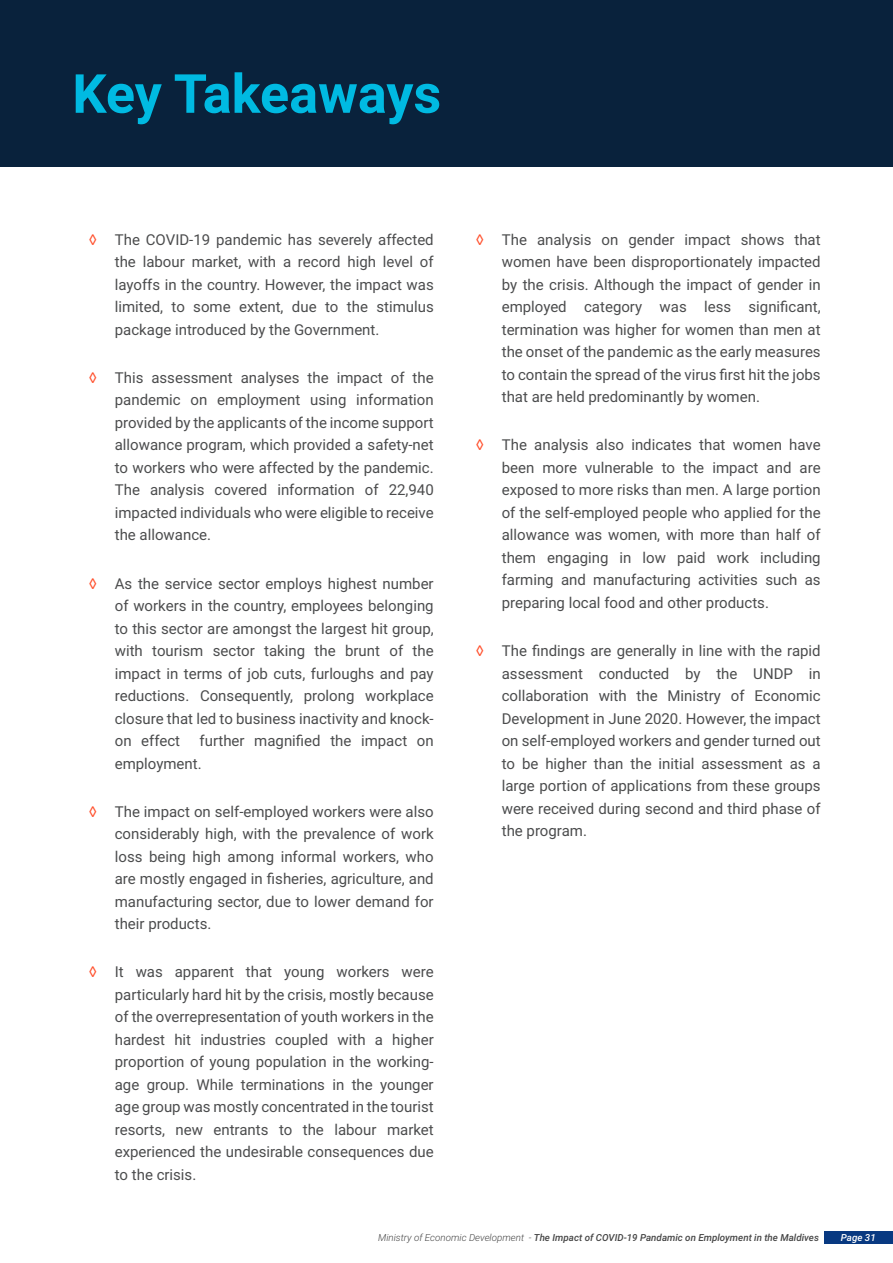
<style>
.page{position:relative;width:893px;height:1263px;background:#fff}
.page>*{position:absolute;margin:0;border:0;box-sizing:border-box;transform-origin:0 0}
.HEADING_2_WHT{font:700 54px "Roboto";letter-spacing:-.005em;color:#00bae2}
.t1{font:15px/22.5px "Roboto";color:#4b4c4d;text-align:justify}
.t2{font:italic 500 9.75px "Roboto";color:#454545}
.t3{font:italic 500 9.75px "Roboto";color:#fff}
.s1{color:#ff5330}
.s2{font-weight:300}
</style>
<div class="page">
<div style="left:0;top:0;width:893px;height:167px;background:#09223c"></div>
<div style="left:824px;top:1231px;width:69px;height:12px;background:#083981"></div>
<p class="HEADING_2_WHT" style="left:72px;top:56px;width:370px">Key Takeaways</p>
<p class="t1" style="left:115px;top:228px;width:320px;text-indent:-26px"><span class="s1">◊</span> The COVID-19 pandemic has severely affected the labour market, with a record high level of layoffs in the country. However, the impact was limited, to some extent, due to the stimulus package introduced by the Government.</p>
<p class="t1" style="left:115px;top:366px;width:320px;text-indent:-26px"><span class="s1">◊</span> This assessment analyses the impact of the pandemic on employment using information provided by the applicants of the income support allowance program, which provided a safety-net to workers who were affected by the pandemic.<br>The analysis covered information of 22,940 impacted individuals who were eligible to receive the allowance.</p>
<p class="t1" style="left:115px;top:571px;width:320px;text-indent:-26px"><span class="s1">◊</span> As the service sector employs highest number of workers in the country, employees belonging to this sector are amongst the largest hit group, with tourism sector taking the brunt of the impact in terms of job cuts, furloughs and pay reductions. Consequently, prolong workplace closure that led to business inactivity and knock&shy;on effect</p>
<p class="t1" style="left:115px;top:729px;width:320px;text-indent:85px">further magnified the impact on employment.</p>
<p class="t1" style="left:115px;top:799px;width:320px;text-indent:-26px"><span class="s1">◊</span> The impact on self-employed workers were also considerably high, with the prevalence of work loss being high among informal workers, who are mostly engaged in fisheries, agriculture, and manufacturing sector, due to lower demand for their products.</p>
<p class="t1" style="left:115px;top:960px;width:320px;text-indent:-26px"><span class="s1">◊</span> It was apparent that young workers were particularly hard hit by the crisis, mostly because of the overrepresentation of youth workers in the hardest hit industries coupled with a higher proportion of young population in the working&shy;age group. While terminations in the younger age group was mostly concentrated in the tourist resorts, new entrants to the labour market experienced the undesirable consequences due to the crisis.</p>
<p class="t1" style="left:502px;top:228px;width:320px;text-indent:-26px"><span class="s1">◊</span> The analysis on gender impact shows that women have been disproportionately impacted by the crisis. Although the impact of gender in employed category was less significant, termination was higher for women than men at the onset of the pandemic as the early measures to contain the spread of the virus first hit the jobs that are held predominantly by women.</p>
<p class="t1" style="left:502px;top:433px;width:320px;text-indent:-26px"><span class="s1">◊</span> The analysis also indicates that women have been more vulnerable to the impact and are exposed to more risks than men. A large portion of the self-employed people who applied for the allowance was women, with more than half of them engaging in low paid work including farming and manufacturing activities such as preparing local food and other products.</p>
<p class="t1" style="left:502px;top:639px;width:320px;text-indent:-26px"><span class="s1">◊</span> The findings are generally in line with the rapid assessment conducted by the UNDP in collaboration with the Ministry of Economic Development in June 2020. However, the impact on self-employed workers and gender turned out to be higher than the initial assessment as a large portion of applications from these groups were received during second and third phase of the program.</p>
<p class="t2" style="left:378px;top:1230px;width:442px"><span class="s2">Ministry of Economic Development -</span> The Impact of COVID-19 Pandamic on Employment in the Maldives</p>
<p class="t3" style="left:841px;top:1230px;width:36px">Page 31</p>
</div>
